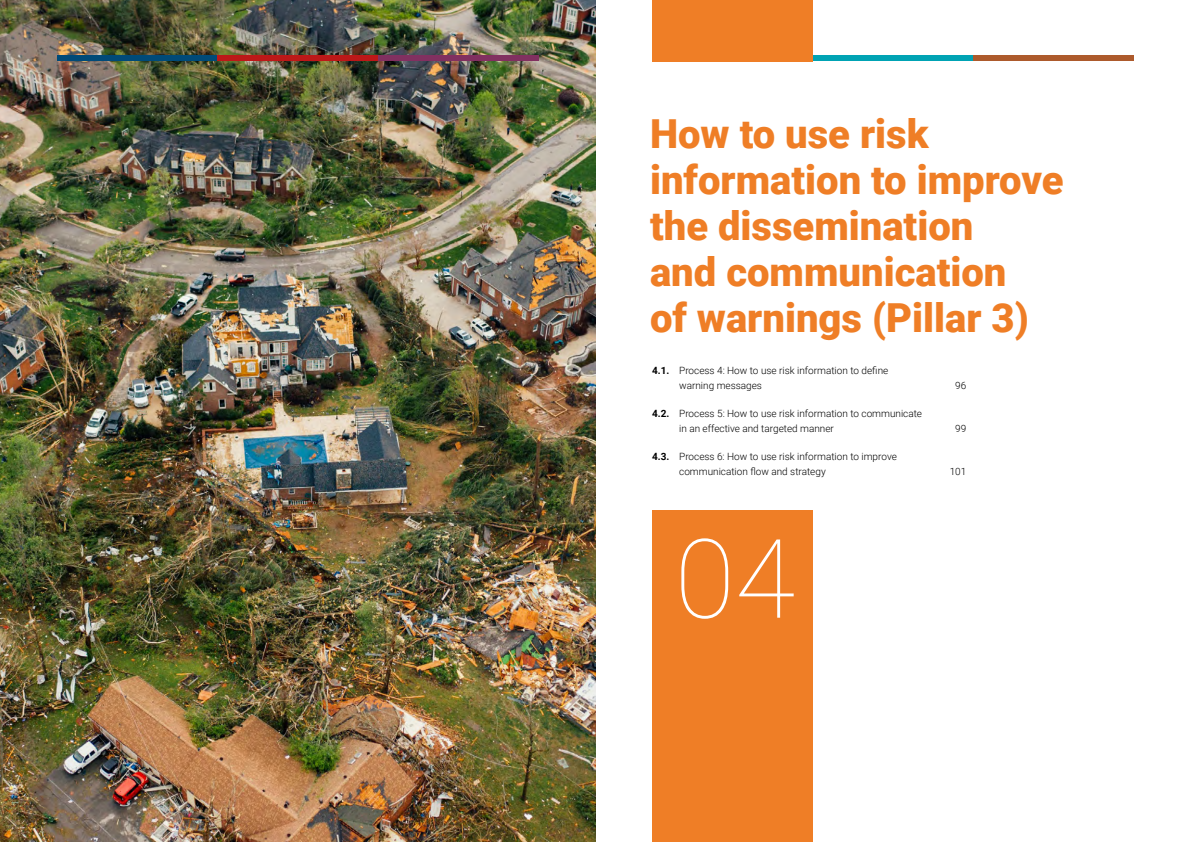
<style>
.page{position:relative;width:1191px;height:842px;background:#fff}
.page>*{position:absolute;margin:0;border:0;box-sizing:border-box;transform-origin:0 0}
.t1{font:100 110px "Roboto";color:#fff}
.t2{font:900 40px/46px "Roboto";color:#ef7e26}
.t3{font:300 10px/15px "Roboto";color:#000}
.s1{font-weight:700}
</style>
<div class="page">
<img style="left:0;top:0;width:595px;height:842px">
<div style="left:652px;top:510px;width:161px;height:332px;background:#ef7e26"></div>
<div style="left:813px;top:56px;width:160px;height:5px;background:#00a3b4"></div>
<div style="left:652px;top:0;width:161px;height:61px;background:#ef7e26"></div>
<div style="left:973px;top:56px;width:161px;height:5px;background:#ad5a2c"></div>
<div style="left:57px;top:56px;width:160px;height:5px;background:#004a78"></div>
<div style="left:378px;top:56px;width:161px;height:5px;background:#813060"></div>
<div style="left:217px;top:56px;width:161px;height:5px;background:#bc1818"></div>
<h2 class="t2" style="left:650px;top:109px;width:415px">How to use risk information to improve the dissemination<br>and communication<br>of warnings (Pillar 3)</h2>
<p class="t3" style="left:679px;top:363px;width:211px;text-indent:-27px"><span class="s1">4.1.</span> Process 4: How to use risk information to define warning messages</p>
<p class="t3" style="left:955px;top:378px;width:13px">96</p>
<p class="t3" style="left:679px;top:406px;width:244px;text-indent:-27px"><span class="s1">4.2.</span> Process 5: How to use risk information to communicate in an effective and targeted manner</p>
<p class="t3" style="left:679px;top:449px;width:219px;text-indent:-27px"><span class="s1">4.3.</span> Process 6: How to use risk information to improve communication flow and strategy</p>
<h1 class="t1" style="left:674px;top:501px;width:122px">04</h1>
<p class="t3" style="left:955px;top:421px;width:13px">99</p>
<p class="t3" style="left:949px;top:464px;width:18px">101</p>
</div>
